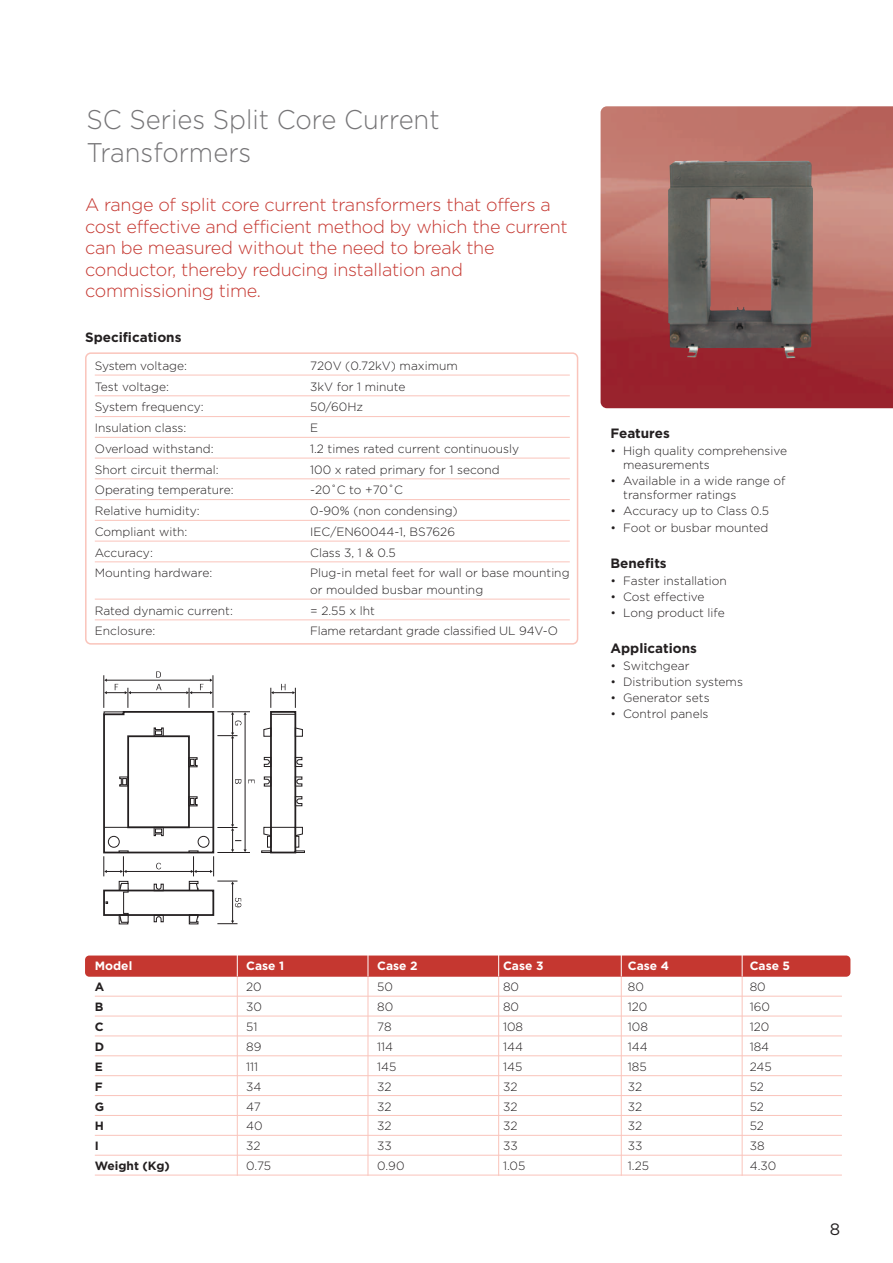
<style>
.page{position:relative;width:893px;height:1263px;background:#fff}
.page>*{position:absolute;margin:0;border:0;box-sizing:border-box;transform-origin:0 0}
.t1{font:300 27px/32.4px "Gotham";color:#767577;scale:.95 1}
.t2{font:300 18px/21.6px "Gotham";letter-spacing:-.015em;color:#c53730}
.t3{font:16.5px "Gotham";color:#231f20}
.t4{font:700 13.5px "Gotham";color:#231f20}
.t5{font:300 12px/14.4px "Gotham";color:#231f20}
.t6{font:700 12px "Gotham";color:#fff}
.t7{font:700 12px "Gotham";color:#231f20}
</style>
<div class="page">
<svg style="left:85px;top:352px;width:493px;height:293px"></svg>
<hr style="left:95px;top:375px;width:475px;height:1px;background:#fac4bb">
<hr style="left:95px;top:395px;width:475px;height:1px;background:#fac4bb">
<hr style="left:95px;top:416px;width:475px;height:1px;background:#fac4bb">
<hr style="left:95px;top:437px;width:475px;height:1px;background:#fac4bb">
<hr style="left:95px;top:458px;width:475px;height:1px;background:#fac4bb">
<hr style="left:95px;top:478px;width:475px;height:1px;background:#fac4bb">
<hr style="left:95px;top:499px;width:475px;height:1px;background:#fac4bb">
<hr style="left:95px;top:520px;width:475px;height:1px;background:#fac4bb">
<hr style="left:95px;top:541px;width:475px;height:1px;background:#fac4bb">
<hr style="left:95px;top:561px;width:475px;height:1px;background:#fac4bb">
<hr style="left:95px;top:599px;width:475px;height:1px;background:#fac4bb">
<hr style="left:95px;top:619px;width:475px;height:1px;background:#fac4bb">
<img style="left:601px;top:106px;width:292px;height:302px">
<svg style="left:103px;top:671px;width:202px;height:254px"></svg>
<img style="left:668px;top:161px;width:145px;height:197px">
<div style="left:85px;top:955px;width:765px;height:22px;background:#c53730;border-radius:4px"></div>
<hr style="left:95px;top:996px;width:747px;height:1px;background:#fac4bb">
<hr style="left:95px;top:1016px;width:747px;height:1px;background:#fac4bb">
<hr style="left:95px;top:1035px;width:747px;height:1px;background:#fac4bb">
<hr style="left:95px;top:1055px;width:747px;height:1px;background:#fac4bb">
<hr style="left:95px;top:1075px;width:747px;height:1px;background:#fac4bb">
<hr style="left:95px;top:1095px;width:747px;height:1px;background:#fac4bb">
<hr style="left:95px;top:1115px;width:747px;height:1px;background:#fac4bb">
<hr style="left:95px;top:1135px;width:747px;height:1px;background:#fac4bb">
<hr style="left:95px;top:1155px;width:747px;height:1px;background:#fac4bb">
<hr style="left:95px;top:1175px;width:747px;height:1px;background:#fac4bb">
<svg style="left:237px;top:955px;width:1px;height:21px"></svg>
<hr style="left:237px;top:977px;width:1px;height:199px;background:#fac4bb">
<svg style="left:368px;top:955px;width:1px;height:21px"></svg>
<hr style="left:368px;top:977px;width:1px;height:199px;background:#fac4bb">
<svg style="left:498px;top:955px;width:1px;height:21px"></svg>
<hr style="left:498px;top:977px;width:1px;height:199px;background:#fac4bb">
<svg style="left:621px;top:955px;width:1px;height:21px"></svg>
<hr style="left:621px;top:977px;width:1px;height:199px;background:#fac4bb">
<svg style="left:742px;top:955px;width:1px;height:21px"></svg>
<hr style="left:742px;top:977px;width:1px;height:199px;background:#fac4bb">
<h1 class="t1" style="left:87px;top:104px;width:373px">SC Series Split Core Current<br>Transformers</h1>
<h2 class="t2" style="left:85px;top:194px;width:484px">A range of split core current transformers that offers a cost effective and efficient method by which the current can be measured without the need to break the conductor, thereby reducing installation and commissioning time.</h2>
<p class="t4" style="left:85px;top:329px;width:98px">Specifications</p>
<p class="t5" style="left:95px;top:359px;width:94px">System voltage:</p>
<p class="t5" style="left:310px;top:359px;width:149px">720V (0.72kV) maximum</p>
<p class="t5" style="left:95px;top:379px;width:76px">Test voltage:</p>
<p class="t5" style="left:310px;top:379px;width:97px">3kV for 1 minute</p>
<p class="t5" style="left:95px;top:400px;width:110px">System frequency:</p>
<p class="t5" style="left:310px;top:400px;width:54px">50/60Hz</p>
<p class="t5" style="left:95px;top:421px;width:93px">Insulation class:</p>
<p class="t5" style="left:310px;top:421px;width:10px">E</p>
<p class="t5" style="left:95px;top:442px;width:120px">Overload withstand:</p>
<p class="t5" style="left:310px;top:442px;width:210px">1.2 times rated current continuously</p>
<p class="t5" style="left:95px;top:462px;width:125px">Short circuit thermal:</p>
<p class="t5" style="left:310px;top:462px;width:191px">100 x rated primary for 1 second</p>
<p class="t5" style="left:95px;top:483px;width:140px">Operating temperature:</p>
<p class="t5" style="left:310px;top:483px;width:94px">-20˚C to +70˚C</p>
<p class="t5" style="left:95px;top:504px;width:107px">Relative humidity:</p>
<p class="t5" style="left:310px;top:504px;width:149px">0-90% (non condensing)</p>
<p class="t5" style="left:95px;top:525px;width:94px">Compliant with:</p>
<p class="t5" style="left:310px;top:525px;width:146px">IEC/EN60044-1, BS7626</p>
<p class="t5" style="left:95px;top:545px;width:60px">Accuracy:</p>
<p class="t5" style="left:310px;top:545px;width:87px">Class 3, 1 &amp; 0.5</p>
<p class="t5" style="left:95px;top:566px;width:119px">Mounting hardware:</p>
<p class="t5" style="left:310px;top:565px;width:261px;line-height:16.5px">Plug-in metal feet for wall or base mounting or moulded busbar mounting</p>
<p class="t5" style="left:95px;top:603px;width:140px">Rated dynamic current:</p>
<p class="t5" style="left:310px;top:603px;width:66px">= 2.55 x lht</p>
<p class="t5" style="left:95px;top:624px;width:62px">Enclosure:</p>
<p class="t5" style="left:310px;top:624px;width:249px">Flame retardant grade classified UL 94V-O</p>
<p class="t4" style="left:610px;top:426px;width:61px">Features</p>
<p class="t5" style="left:623px;top:443px;width:165px;text-indent:-13px">• High quality comprehensive measurements</p>
<p class="t5" style="left:623px;top:474px;width:164px;text-indent:-13px">• Available in a wide range of transformer ratings</p>
<p class="t5" style="left:610px;top:504px;width:160px">• Accuracy up to Class 0.5</p>
<p class="t5" style="left:610px;top:520px;width:159px">• Foot or busbar mounted</p>
<p class="t4" style="left:610px;top:555px;width:58px">Benefits</p>
<p class="t5" style="left:610px;top:573px;width:118px">• Faster installation</p>
<p class="t5" style="left:610px;top:589px;width:96px">• Cost effective</p>
<p class="t5" style="left:610px;top:605px;width:116px">• Long product life</p>
<p class="t4" style="left:610px;top:641px;width:88px">Applications</p>
<p class="t5" style="left:610px;top:658px;width:81px">• Switchgear</p>
<p class="t5" style="left:610px;top:674px;width:134px">• Distribution systems</p>
<p class="t5" style="left:610px;top:690px;width:101px">• Generator sets</p>
<p class="t5" style="left:610px;top:706px;width:100px">• Control panels</p>
<p class="t6" style="left:95px;top:959px;width:39px">Model</p>
<p class="t6" style="left:246px;top:959px;width:39px">Case 1</p>
<p class="t6" style="left:377px;top:959px;width:42px">Case 2</p>
<p class="t6" style="left:503px;top:959px;width:42px">Case 3</p>
<p class="t6" style="left:628px;top:959px;width:43px">Case 4</p>
<p class="t6" style="left:750px;top:959px;width:42px">Case 5</p>
<p class="t7" style="left:95px;top:980px;width:11px">A</p>
<p class="t5" style="left:246px;top:980px;width:17px">20</p>
<p class="t5" style="left:377px;top:980px;width:17px">50</p>
<p class="t5" style="left:503px;top:980px;width:18px">80</p>
<p class="t5" style="left:628px;top:980px;width:18px">80</p>
<p class="t5" style="left:750px;top:980px;width:18px">80</p>
<p class="t7" style="left:95px;top:1000px;width:10px">B</p>
<p class="t5" style="left:246px;top:1000px;width:17px">30</p>
<p class="t5" style="left:377px;top:1000px;width:18px">80</p>
<p class="t5" style="left:503px;top:1000px;width:18px">80</p>
<p class="t5" style="left:628px;top:1000px;width:21px">120</p>
<p class="t5" style="left:750px;top:1000px;width:22px">160</p>
<p class="t7" style="left:95px;top:1020px;width:10px">C</p>
<p class="t5" style="left:246px;top:1020px;width:13px">51</p>
<p class="t5" style="left:377px;top:1020px;width:16px">78</p>
<p class="t5" style="left:503px;top:1020px;width:22px">108</p>
<p class="t5" style="left:628px;top:1020px;width:22px">108</p>
<p class="t5" style="left:750px;top:1020px;width:21px">120</p>
<p class="t7" style="left:95px;top:1040px;width:11px">D</p>
<p class="t5" style="left:246px;top:1039px;width:17px">89</p>
<p class="t5" style="left:377px;top:1039px;width:18px">114</p>
<p class="t5" style="left:503px;top:1039px;width:21px">144</p>
<p class="t5" style="left:628px;top:1039px;width:21px">144</p>
<p class="t5" style="left:750px;top:1039px;width:21px">184</p>
<p class="t7" style="left:95px;top:1059px;width:10px">E</p>
<p class="t5" style="left:246px;top:1059px;width:14px">111</p>
<p class="t5" style="left:377px;top:1059px;width:21px">145</p>
<p class="t5" style="left:503px;top:1059px;width:21px">145</p>
<p class="t5" style="left:628px;top:1059px;width:20px">185</p>
<p class="t5" style="left:750px;top:1059px;width:23px">245</p>
<p class="t7" style="left:95px;top:1079px;width:9px">F</p>
<p class="t5" style="left:246px;top:1079px;width:17px">34</p>
<p class="t5" style="left:377px;top:1079px;width:16px">32</p>
<p class="t5" style="left:503px;top:1079px;width:16px">32</p>
<p class="t5" style="left:628px;top:1079px;width:16px">32</p>
<p class="t5" style="left:750px;top:1079px;width:16px">52</p>
<p class="t7" style="left:95px;top:1099px;width:11px">G</p>
<p class="t5" style="left:246px;top:1099px;width:16px">47</p>
<p class="t5" style="left:377px;top:1099px;width:16px">32</p>
<p class="t5" style="left:503px;top:1099px;width:16px">32</p>
<p class="t5" style="left:628px;top:1099px;width:16px">32</p>
<p class="t5" style="left:750px;top:1099px;width:16px">52</p>
<p class="t7" style="left:95px;top:1119px;width:11px">H</p>
<p class="t5" style="left:246px;top:1119px;width:18px">40</p>
<p class="t5" style="left:377px;top:1119px;width:16px">32</p>
<p class="t5" style="left:503px;top:1119px;width:16px">32</p>
<p class="t5" style="left:628px;top:1119px;width:16px">32</p>
<p class="t5" style="left:750px;top:1119px;width:16px">52</p>
<p class="t7" style="left:95px;top:1139px;width:6px">I</p>
<p class="t5" style="left:246px;top:1139px;width:16px">32</p>
<p class="t5" style="left:377px;top:1139px;width:16px">33</p>
<p class="t5" style="left:503px;top:1139px;width:16px">33</p>
<p class="t5" style="left:628px;top:1139px;width:16px">33</p>
<p class="t5" style="left:750px;top:1139px;width:16px">38</p>
<p class="t7" style="left:95px;top:1159px;width:77px">Weight (Kg)</p>
<p class="t5" style="left:246px;top:1159px;width:26px">0.75</p>
<p class="t5" style="left:377px;top:1159px;width:29px">0.90</p>
<p class="t5" style="left:503px;top:1159px;width:24px">1.05</p>
<p class="t5" style="left:628px;top:1159px;width:23px">1.25</p>
<p class="t5" style="left:750px;top:1159px;width:28px">4.30</p>
<h3 class="t3" style="left:830px;top:1220px;width:12px">8</h3>
</div>
